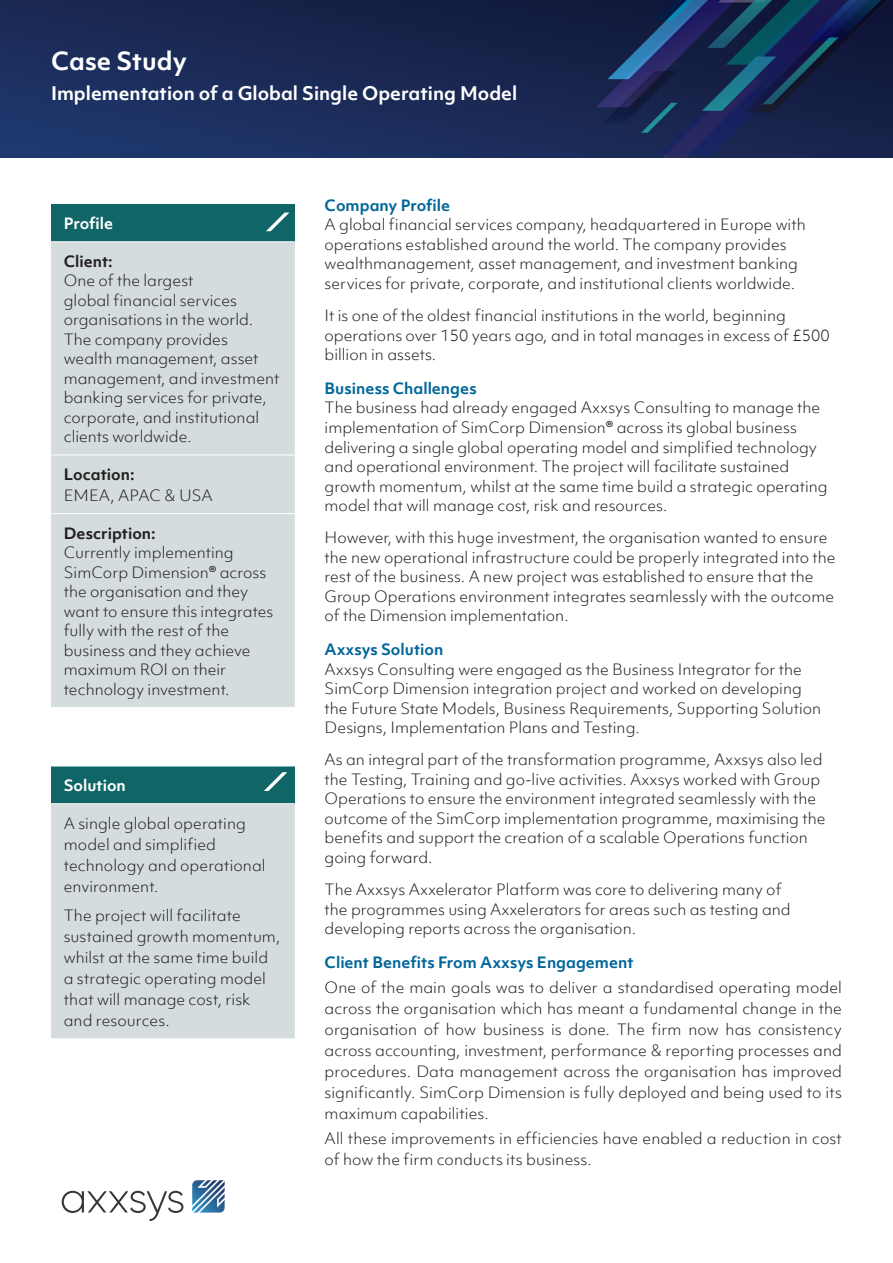
<style>
.page{position:relative;width:893px;height:1263px;background:#fff}
.page>*{position:absolute;margin:0;border:0;box-sizing:border-box;transform-origin:0 0}
.t1{font:700 24px "Objektiv Mk 1";color:#fff}
.t2{font:700 18px "Objektiv Mk 1";color:#fff}
.Sub_head{font:300 15px/19.5px "Objektiv Mk 1";color:#231f20}
.t3{font:700 15px "Objektiv Mk 1";color:#069}
.t4{font:700 15px "Objektiv Mk 1";color:#231f20}
.t5{font:700 15px "Objektiv Mk 1";color:#fff}
.s1{font-weight:700}
.s2{font-family:"Objektiv Mk 3";font-weight:500}
.s3{font-weight:700;color:#069}
</style>
<div class="page">
<img style="left:0;top:0;width:596px;height:157px">
<svg style="left:596px;top:0;width:297px;height:157px;background:#172953"></svg>
<div style="left:51px;top:204px;width:244px;height:38px;background:#106566"></div>
<svg style="left:51px;top:242px;width:244px;height:796px;background:#d7dedf"></svg>
<div style="left:51px;top:766px;width:244px;height:38px;background:#106566"></div>
<hr style="left:51px;top:241px;width:244px;height:1px;background:#fff">
<hr style="left:51px;top:455px;width:244px;height:1px;background:#fff">
<hr style="left:51px;top:513px;width:244px;height:1px;background:#fff">
<hr style="left:51px;top:707px;width:244px;height:1px;background:#fff">
<hr style="left:51px;top:766px;width:244px;height:1px;background:#fff">
<hr style="left:51px;top:803px;width:244px;height:1px;background:#fff">
<svg style="left:62px;top:1191px;width:121px;height:29px"></svg>
<svg style="left:192px;top:1180px;width:33px;height:33px"></svg>
<svg style="left:266px;top:213px;width:23px;height:18px"></svg>
<svg style="left:264px;top:772px;width:23px;height:19px"></svg>
<p class="t1" style="left:51px;top:44px;width:137px">Case Study</p>
<p class="t2" style="left:51px;top:80px;width:468px">Implementation of a Global Single Operating Model</p>
<p class="t5" style="left:64px;top:213px;width:51px">Profile</p>
<p class="t4" style="left:64px;top:250px;width:51px">Client:</p>
<p class="Sub_head" style="left:64px;top:271px;width:131px">One of the largest</p>
<p class="Sub_head" style="left:64px;top:290px;width:175px">global financial services</p>
<p class="Sub_head" style="left:64px;top:310px;width:191px">organisations in the world.</p>
<p class="Sub_head" style="left:64px;top:329px;width:166px">The company provides</p>
<p class="Sub_head" style="left:64px;top:349px;width:196px">wealth management, asset</p>
<p class="Sub_head" style="left:64px;top:368px;width:217px">management, and investment</p>
<p class="Sub_head" style="left:64px;top:388px;width:205px">banking services for private,</p>
<p class="Sub_head" style="left:64px;top:407px;width:197px">corporate, and institutional</p>
<p class="Sub_head" style="left:64px;top:427px;width:130px">clients worldwide.</p>
<p class="t4" style="left:64px;top:464px;width:72px">Location:</p>
<p class="Sub_head" style="left:64px;top:485px;width:150px">EMEA, APAC &amp; USA</p>
<p class="Sub_head" style="left:64px;top:523px;width:171px"><span class="s1">Description:<br></span>Currently implementing</p>
<p class="Sub_head" style="left:64px;top:562px;width:204px">SimCorp Dimension<span class="s2">®</span> across</p>
<p class="Sub_head" style="left:64px;top:582px;width:186px">the organisation and they</p>
<p class="Sub_head" style="left:64px;top:601px;width:211px">want to ensure this integrates</p>
<p class="Sub_head" style="left:64px;top:621px;width:167px">fully with the rest of the</p>
<p class="Sub_head" style="left:64px;top:640px;width:188px">business and they achieve</p>
<p class="Sub_head" style="left:64px;top:660px;width:164px">maximum ROI on their</p>
<p class="Sub_head" style="left:64px;top:679px;width:167px">technology investment.</p>
<p class="t5" style="left:64px;top:775px;width:64px">Solution</p>
<p class="Sub_head" style="left:64px;top:812px;width:203px;line-height:21px">A single global operating model and simplified technology and operational environment.</p>
<p class="Sub_head" style="left:64px;top:905px;width:218px;line-height:21px">The project will facilitate sustained growth momentum, whilst at the same time build a strategic operating model that will manage cost, risk and resources.</p>
<p class="Sub_head" style="left:325px;top:195px;width:483px"><span class="s3">Company Profile<br></span>A global financial services company, headquartered in Europe with operations established around the world. The company provides wealthmanagement, asset management, and investment banking services for private, corporate, and institutional clients worldwide.</p>
<p class="Sub_head" style="left:325px;top:306px;width:507px">It is one of the oldest financial institutions in the world, beginning operations over 150 years ago, and in total manages in excess of £500 billion in assets.</p>
<p class="Sub_head" style="left:325px;top:379px;width:505px"><span class="s3">Business Challenges<br></span>The business had already engaged Axxsys Consulting to manage the implementation of SimCorp Dimension<span class="s2">®</span> across its global business delivering a single global operating model and simplified technology and operational environment. The project will facilitate sustained growth momentum, whilst at the same time build a strategic operating model that will manage cost, risk and resources.</p>
<p class="Sub_head" style="left:325px;top:528px;width:512px">However, with this huge investment, the organisation wanted to ensure the new operational infrastructure could be properly integrated into the rest of the business. A new project was established to ensure that the Group Operations environment integrates seamlessly with the outcome of the Dimension implementation.</p>
<p class="Sub_head" style="left:325px;top:640px;width:498px"><span class="s3">Axxsys Solution<br></span>Axxsys Consulting were engaged as the Business Integrator for the SimCorp Dimension integration project and worked on developing the Future State Models, Business Requirements, Supporting Solution Designs, Implementation Plans and Testing.</p>
<p class="Sub_head" style="left:325px;top:750px;width:502px">As an integral part of the transformation programme, Axxsys also led the Testing, Training and go-live activities. Axxsys worked with Group Operations to ensure the environment integrated seamlessly with the outcome of the SimCorp implementation programme, maximising the benefits and support the creation of a scalable Operations function going forward.</p>
<p class="Sub_head" style="left:325px;top:880px;width:468px">The Axxsys Axxelerator Platform was core to delivering many of the programmes using Axxelerators for areas such as testing and developing reports across the organisation.</p>
<p class="t3" style="left:325px;top:951px;width:310px">Client Benefits From Axxsys Engagement</p>
<p class="Sub_head" style="left:325px;top:977px;width:519px;line-height:21px;text-align:justify">One of the main goals was to deliver a standardised operating model across the organisation which has meant a fundamental change in the organisation of how business is done. The firm now has consistency across accounting, investment, performance &amp; reporting processes and procedures. Data management across the organisation has improved significantly. SimCorp Dimension is fully deployed and being used to its maximum capabilities.</p>
<p class="Sub_head" style="left:325px;top:1128px;width:519px;line-height:21px">All these improvements in efficiencies have enabled a reduction in cost of how the firm conducts its business.</p>
</div>
